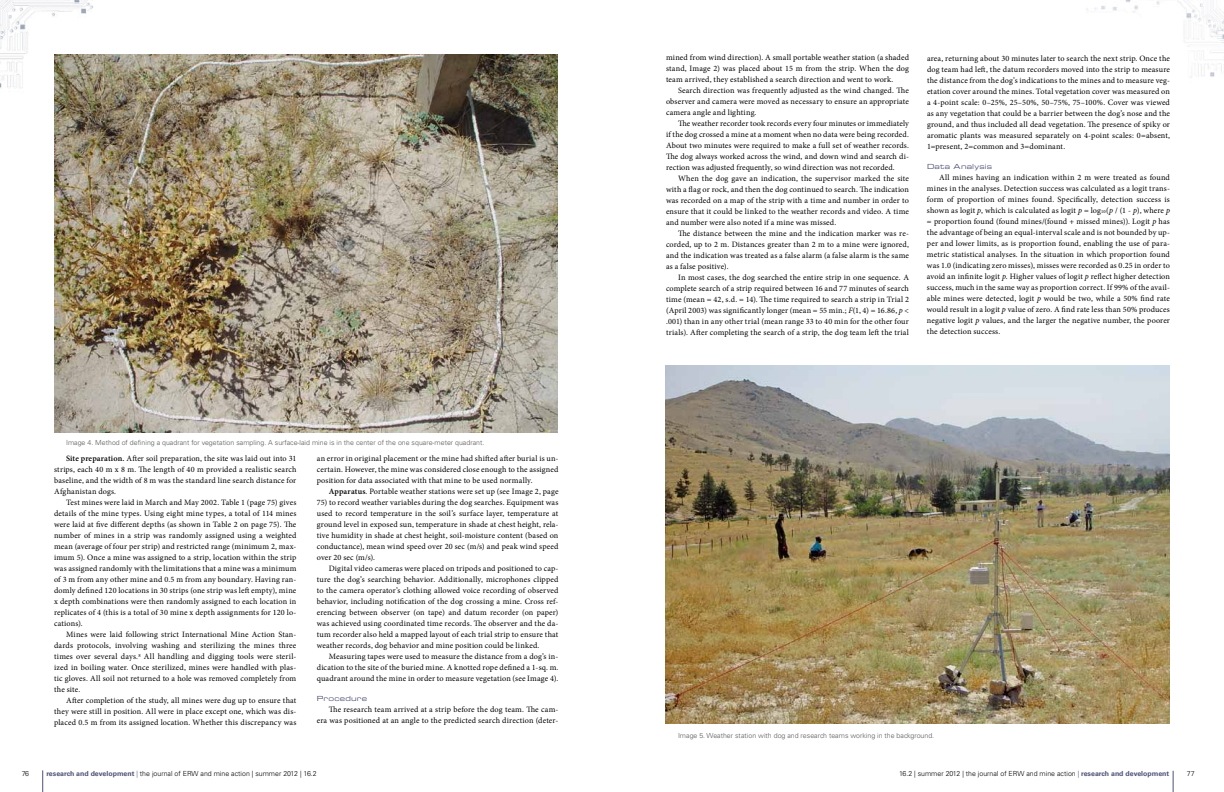
<style>
.page{position:relative;width:1224px;height:792px;background:#fff}
.page>*{position:absolute;margin:0;border:0;box-sizing:border-box;transform-origin:0 0}
.t1{font:8.2px/11px "Minion Pro";letter-spacing:.02em;color:#000;text-align:justify}
.t2{font:300 7px "Univers";color:#58595b}
.t3{font:300 7px "Univers";color:#000}
.t4{font:7px "Eurostile Extended Two";letter-spacing:.035em;color:#4e5177}
.s1{font-weight:600}
.s2{font-style:italic}
.s3{font-weight:700;color:#4e5177}
.s4{color:#4e5177}
</style>
<div class="page">
<img style="left:0;top:0;width:164px;height:260px">
<img style="left:1086px;top:0;width:138px;height:77px">
<svg style="left:42px;top:770px;width:1px;height:22px"></svg>
<svg style="left:1173px;top:771px;width:1px;height:21px"></svg>
<img style="left:55px;top:55px;width:503px;height:378px">
<img style="left:666px;top:366px;width:504px;height:357px">
<p class="t2" style="left:66px;top:438px;width:420px">Image 4. Method of defining a quadrant for vegetation sampling. A surface-laid mine is in the center of the one square-meter quadrant.</p>
<p class="t1" style="left:54px;top:453px;width:244px;text-indent:12px"><span class="s1">Site preparation.</span> After soil preparation, the site was laid out into 31 strips, each 40 m x 8 m. The length of 40 m provided a realistic search baseline, and the width of 8 m was the standard line search distance for Afghanistan dogs.</p>
<p class="t1" style="left:54px;top:497px;width:244px;text-indent:12px">Test mines were laid in March and May 2002. Table 1 (page 75) gives details of the mine types. Using eight mine types, a total of 114 mines were laid at five different depths (as shown in Table 2 on page 75). The number of mines in a strip was randomly assigned using a weighted mean (average of four per strip) and restricted range (minimum 2, max&shy;imum 5). Once a mine was assigned to a strip, location within the strip was assigned randomly with the limitations that a mine was a minimum of 3 m from any other mine and 0.5 m from any boundary. Having ran&shy;domly defined 120 locations in 30 strips (one strip was left empty), mine x depth combinations were then randomly assigned to each location in replicates of 4 (this is a total of 30 mine x depth assignments for 120 lo&shy;cations).</p>
<p class="t1" style="left:54px;top:629px;width:244px;text-indent:12px">Mines were laid following strict International Mine Action Stan&shy;dards protocols, involving washing and sterilizing the mines three times over several days.<sup>8</sup> All handling and digging tools were steril&shy;ized in boiling water. Once sterilized, mines were handled with plas&shy;tic gloves. All soil not returned to a hole was removed completely from the site.</p>
<p class="t1" style="left:54px;top:695px;width:244px;text-indent:12px">After completion of the study, all mines were dug up to ensure that they were still in position. All were in place except one, which was dis&shy;placed 0.5 m from its assigned location. Whether this discrepancy was</p>
<p class="t1" style="left:317px;top:453px;width:243px">an error in original placement or the mine had shifted after burial is un&shy;certain. However, the mine was considered close enough to the assigned position for data associated with that mine to be used normally.</p>
<p class="t1" style="left:329px;top:486px;width:231px"><span class="s1">Apparatus</span>. Portable weather stations were set up (see Image 2, page</p>
<p class="t1" style="left:317px;top:497px;width:243px">75) to record weather variables during the dog searches. Equipment was used to record temperature in the soil’s surface layer, temperature at ground level in exposed sun, temperature in shade at chest height, rela&shy;tive humidity in shade at chest height, soil-moisture content (based on conductance), mean wind speed over 20 sec (m/s) and peak wind speed over 20 sec (m/s).</p>
<p class="t1" style="left:317px;top:563px;width:243px;text-indent:12px">Digital video cameras were placed on tripods and positioned to cap&shy;ture the dog’s searching behavior. Additionally, microphones clipped to the camera operator’s clothing allowed voice recording of observed behavior, including notification of the dog crossing a mine. Cross ref&shy;erencing between observer (on tape) and datum recorder (on paper) was achieved using coordinated time records. The observer and the da&shy;tum recorder also held a mapped layout of each trial strip to ensure that weather records, dog behavior and mine position could be linked.</p>
<p class="t1" style="left:317px;top:651px;width:243px;text-indent:12px">Measuring tapes were used to measure the distance from a dog’s in&shy;dication to the site of the buried mine. A knotted rope defined a 1-sq. m. quadrant around the mine in order to measure vegetation (see Image 4).</p>
<p class="t4" style="left:317px;top:694px;width:52px">Procedure</p>
<p class="t1" style="left:317px;top:704px;width:243px;text-align:right">The research team arrived at a strip before the dog team. The cam&shy;era was positioned at an angle to the predicted search direction (deter-</p>
<p class="t1" style="left:666px;top:52px;width:244px">mined from wind direction). A small portable weather station (a shaded stand, Image 2) was placed about 15 m from the strip. When the dog team arrived, they established a search direction and went to work.</p>
<p class="t1" style="left:666px;top:85px;width:244px;text-indent:12px">Search direction was frequently adjusted as the wind changed. The observer and camera were moved as necessary to ensure an appropriate camera angle and lighting.</p>
<p class="t1" style="left:666px;top:118px;width:244px;text-indent:12px">The weather recorder took records every four minutes or immediately if the dog crossed a mine at a moment when no data were being recorded.<br>About two minutes were required to make a full set of weather records.<br>The dog always worked across the wind, and down wind and search di&shy;rection was adjusted frequently, so wind direction was not recorded.</p>
<p class="t1" style="left:666px;top:173px;width:244px;text-indent:12px">When the dog gave an indication, the supervisor marked the site with a flag or rock, and then the dog continued to search. The indication was recorded on a map of the strip with a time and number in order to ensure that it could be linked to the weather records and video. A time and number were also noted if a mine was missed.</p>
<p class="t1" style="left:666px;top:228px;width:245px;text-indent:12px">The distance between the mine and the indication marker was re&shy;corded, up to 2 m. Distances greater than 2 m to a mine were ignored, and the indication was treated as a false alarm (a false alarm is the same as a false positive).</p>
<p class="t1" style="left:666px;top:272px;width:245px;text-indent:12px">In most cases, the dog searched the entire strip in one sequence. A complete search of a strip required between 16 and 77 minutes of search time (mean = 42, s.d. = 14). The time required to search a strip in Trial 2 (April 2003) was significantly longer (mean = 55 min.; <span class="s2">F</span>(1, 4) = 16.86, <span class="s2">p</span> &lt; .001) than in any other trial (mean range 33 to 40 min for the other four trials). After completing the search of a strip, the dog team left the trial</p>
<p class="t1" style="left:927px;top:52px;width:244px">area, returning about 30 minutes later to search the next strip. Once the dog team had left, the datum recorders moved into the strip to measure the distance from the dog’s indications to the mines and to measure veg&shy;etation cover around the mines. Total vegetation cover was measured on a 4-point scale: 0–25%, 25–50%, 50–75%, 75–100%. Cover was viewed as any vegetation that could be a barrier between the dog’s nose and the ground, and thus included all dead vegetation. The presence of spiky or aromatic plants was measured separately on 4-point scales: 0=absent, 1=present, 2=common and 3=dominant.</p>
<p class="t4" style="left:927px;top:161px;width:67px">Data Analysis</p>
<p class="t1" style="left:927px;top:172px;width:244px;text-indent:12px">All mines having an indication within 2 m were treated as found mines in the analyses. Detection success was calculated as a logit trans&shy;form of proportion of mines found. Specifically, detection success is shown as logit <span class="s2">p</span>, which is calculated as logit <span class="s2">p</span> = log<sub>10</sub>(<span class="s2">p</span> / (1 - <span class="s2">p</span>), where <span class="s2">p </span>= proportion found (found mines/(found + missed mines)). Logit <span class="s2">p</span> has the advantage of being an equal-interval scale and is not bounded by up&shy;per and lower limits, as is proportion found, enabling the use of para&shy;metric statistical analyses. In the situation in which proportion found was 1.0 (indicating zero misses), misses were recorded as 0.25 in order to avoid an infinite logit <span class="s2">p</span>. Higher values of logit <span class="s2">p</span> reflect higher detection success, much in the same way as proportion correct. If 99% of the avail&shy;able mines were detected, logit <span class="s2">p</span> would be two, while a 50% find rate would result in a logit <span class="s2">p</span> value of zero. A find rate less than 50% produces negative logit <span class="s2">p</span> values, and the larger the negative number, the poorer the detection success.</p>
<p class="t2" style="left:678px;top:731px;width:258px">Image 5. Weather station with dog and research teams working in the background.</p>
<p class="t3" style="left:22px;top:770px;width:9px">76</p>
<p class="t3" style="left:46px;top:770px;width:272px"><span class="s3">research and development</span> <span class="s4">|</span> the journal of ERW and mine action | summer 2012 | 16.2</p>
<p class="t3" style="left:899px;top:770px;width:272px">16.2 | summer 2012 | the journal of ERW and mine action <span class="s4">|</span> <span class="s3">research and development</span></p>
<p class="t3" style="left:1187px;top:770px;width:9px">77</p>
</div>
